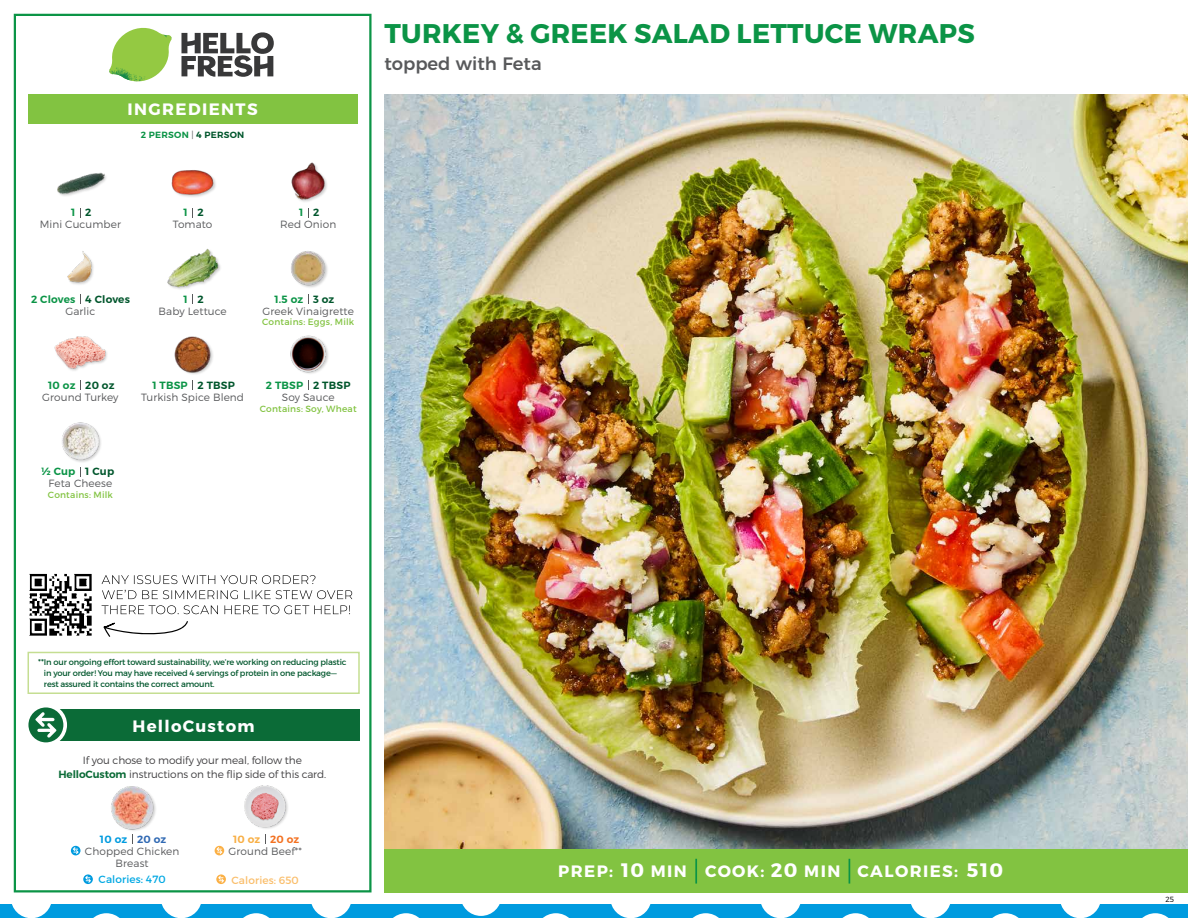
<style>
.page{position:relative;width:1188px;height:918px;background:#fff}
.page>*{position:absolute;margin:0;border:0;box-sizing:border-box;transform-origin:0 0}
.t1{font:700 27px "Montserrat";letter-spacing:.01em;color:#0b9446}
.t2{font:500 18px "Montserrat";color:#58595b}
.t3{font:700 16.5px "Montserrat";letter-spacing:.085em;color:#fff}
.t4{font:300 10.5px/12px "Montserrat";letter-spacing:.01em;color:#58595b;text-align:center}
.t5{font:300 10.5px/13.5px "Montserrat";letter-spacing:-.01em;color:#414042;text-align:center}
.t6{font:600 10.5px "Montserrat";letter-spacing:.02em;color:#0b9446}
.t7{font:600 10.5px "Montserrat";letter-spacing:.02em;color:#00562c}
.t8{font:10.5px "Montserrat";letter-spacing:.01em;color:#00a8e3}
.t9{font:10.5px "Montserrat";letter-spacing:.01em;color:#fabe6b}
.t10{font:600 10.5px "Montserrat";letter-spacing:.02em;color:#009bdf}
.t11{font:600 10.5px "Montserrat";letter-spacing:.02em;color:#f8af45}
.t12{font:9px "Montserrat";letter-spacing:.02em;color:#82c341}
.t13{font:600 9px "Montserrat";letter-spacing:.03em;color:#0b9446}
.t14{font:8.25px/11.2px "Montserrat";letter-spacing:-.02em;color:#00562c}
.t15{font:300 7.5px "Montserrat";color:#000}
.s1{font-weight:300;color:#58595b}
.s2{color:#00562c}
.s3{font-size:8.4px}
.s4{font-weight:600;color:#0b6b37}
.s5{color:#3069b3}
.s6{color:#f37121}
.s7{font-size:19.5px}
</style>
<div class="page">
<div style="left:0;top:904px;width:1188px;height:14px;background:#009bdf"></div>
<div style="left:11px;top:877px;width:41px;height:41px;background:#fff;border-radius:50%"></div>
<svg style="left:93px;top:913px;width:27px;height:5px"></svg>
<div style="left:161px;top:877px;width:41px;height:41px;background:#fff;border-radius:50%"></div>
<svg style="left:243px;top:913px;width:27px;height:5px"></svg>
<div style="left:311px;top:877px;width:41px;height:41px;background:#fff;border-radius:50%"></div>
<div style="left:460px;top:875px;width:42px;height:41px;background:#fff;border-radius:50%"></div>
<svg style="left:393px;top:913px;width:26px;height:5px"></svg>
<svg style="left:543px;top:913px;width:26px;height:5px"></svg>
<div style="left:610px;top:877px;width:41px;height:41px;background:#fff;border-radius:50%"></div>
<svg style="left:692px;top:913px;width:27px;height:5px"></svg>
<div style="left:760px;top:877px;width:41px;height:41px;background:#fff;border-radius:50%"></div>
<svg style="left:842px;top:913px;width:27px;height:5px"></svg>
<div style="left:910px;top:877px;width:41px;height:41px;background:#fff;border-radius:50%"></div>
<svg style="left:992px;top:913px;width:27px;height:5px"></svg>
<div style="left:1060px;top:877px;width:41px;height:41px;background:#fff;border-radius:50%"></div>
<svg style="left:1142px;top:913px;width:27px;height:5px"></svg>
<div style="left:384px;top:849px;width:804px;height:43px;background:#82c341"></div>
<svg style="left:181px;top:32px;width:93px;height:45px"></svg>
<svg style="left:114px;top:28px;width:55px;height:36px"></svg>
<img style="left:143px;top:28px;width:29px;height:24px">
<img style="left:112px;top:48px;width:54px;height:10px">
<img style="left:109px;top:52px;width:55px;height:30px">
<img style="left:142px;top:58px;width:24px;height:23px">
<div style="left:28px;top:94px;width:330px;height:30px;background:#82c341"></div>
<div style="left:14px;top:14px;width:358px;height:878px;border:2px solid #0b9446"></div>
<img style="left:384px;top:94px;width:804px;height:755px">
<img style="left:167px;top:248px;width:54px;height:41px">
<img style="left:291px;top:251px;width:37px;height:37px">
<img style="left:171px;top:170px;width:45px;height:27px">
<img style="left:291px;top:162px;width:36px;height:40px">
<img style="left:67px;top:251px;width:27px;height:34px">
<img style="left:57px;top:172px;width:49px;height:24px">
<img style="left:174px;top:336px;width:39px;height:38px">
<img style="left:290px;top:335px;width:38px;height:39px">
<img style="left:54px;top:336px;width:53px;height:35px">
<img style="left:62px;top:422px;width:39px;height:40px">
<div style="left:28px;top:652px;width:332px;height:42px;border:2px solid #c5de92"></div>
<div style="left:33px;top:709px;width:327px;height:32px;background:#0b6b37"></div>
<div style="left:25px;top:704px;width:42px;height:42px;background:#fff;border-radius:50%"></div>
<div style="left:28px;top:707px;width:35px;height:35px;background:#0a6b37;border-radius:50%"></div>
<svg style="left:35px;top:712px;width:22px;height:26px"></svg>
<div style="left:111px;top:787px;width:46px;height:46px;background:#000;opacity:.2"></div>
<img style="left:111px;top:786px;width:46px;height:43px">
<svg style="left:71px;top:846px;width:9px;height:9px"></svg>
<svg style="left:73px;top:847px;width:6px;height:7px"></svg>
<svg style="left:83px;top:874px;width:10px;height:10px"></svg>
<svg style="left:85px;top:876px;width:6px;height:7px"></svg>
<div style="left:244px;top:786px;width:45px;height:44px;background:#000;opacity:.2"></div>
<img style="left:244px;top:786px;width:43px;height:43px">
<hr style="left:695px;top:859px;width:2px;height:25px;background:#0b9446">
<svg style="left:849px;top:859px;width:1px;height:25px"></svg>
<img style="left:29px;top:573px;width:63px;height:63px">
<svg style="left:103px;top:621px;width:85px;height:16px"></svg>
<svg style="left:102px;top:605px;width:248px;height:9px"></svg>
<svg style="left:102px;top:590px;width:250px;height:9px"></svg>
<svg style="left:102px;top:575px;width:213px;height:9px"></svg>
<svg style="left:215px;top:846px;width:9px;height:9px"></svg>
<svg style="left:216px;top:847px;width:6px;height:7px"></svg>
<svg style="left:216px;top:874px;width:10px;height:10px"></svg>
<svg style="left:218px;top:876px;width:6px;height:7px"></svg>
<p class="t6" style="left:71px;top:206px;width:6px">1</p>
<p class="t7" style="left:85px;top:206px;width:8px">2</p>
<h3 class="t3" style="left:128px;top:99px;width:132px">INGREDIENTS</h3>
<p class="t13" style="left:141px;top:129px;width:105px">2 PERSON <span class="s1">|</span> <span class="s2">4 PERSON</span></p>
<p class="t7" style="left:198px;top:206px;width:8px">2</p>
<p class="t7" style="left:313px;top:206px;width:8px">2</p>
<p class="t6" style="left:184px;top:206px;width:6px">1</p>
<p class="t6" style="left:299px;top:206px;width:6px">1</p>
<p class="t4" style="left:40px;top:218px;width:83px">Mini Cucumber</p>
<p class="t4" style="left:173px;top:218px;width:41px">Tomato</p>
<p class="t4" style="left:280px;top:218px;width:58px">Red Onion</p>
<p class="t6" style="left:31px;top:292px;width:46px">2 Cloves</p>
<p class="t7" style="left:85px;top:292px;width:46px">4 Cloves</p>
<p class="t7" style="left:198px;top:292px;width:8px">2</p>
<p class="t7" style="left:313px;top:292px;width:23px">3 oz</p>
<p class="t6" style="left:184px;top:292px;width:6px">1</p>
<p class="t6" style="left:275px;top:292px;width:30px">1.5 oz</p>
<p class="t4" style="left:65px;top:305px;width:32px">Garlic</p>
<p class="t4" style="left:159px;top:305px;width:70px">Baby Lettuce</p>
<p class="t4" style="left:263px;top:305px;width:93px">Greek Vinaigrette</p>
<p class="t12" style="left:262px;top:317px;width:94px">Contains: Eggs, Milk</p>
<p class="t6" style="left:48px;top:379px;width:29px">10 oz</p>
<p class="t7" style="left:85px;top:379px;width:31px">20 oz</p>
<p class="t7" style="left:198px;top:379px;width:39px">2 TBSP</p>
<p class="t7" style="left:313px;top:379px;width:39px">2 TBSP</p>
<p class="t6" style="left:152px;top:379px;width:37px">1 TBSP</p>
<p class="t6" style="left:266px;top:379px;width:39px">2 TBSP</p>
<p class="t4" style="left:42px;top:391px;width:78px">Ground Turkey</p>
<p class="t4" style="left:141px;top:391px;width:104px">Turkish Spice Blend</p>
<p class="t4" style="left:282px;top:391px;width:54px">Soy Sauce</p>
<p class="t12" style="left:260px;top:403px;width:98px">Contains: Soy, Wheat</p>
<p class="t6" style="left:41px;top:465px;width:36px">½ Cup</p>
<p class="t7" style="left:85px;top:465px;width:31px">1 Cup</p>
<p class="t4" style="left:49px;top:477px;width:65px">Feta Cheese</p>
<p class="t12" style="left:48px;top:490px;width:67px">Contains: Milk</p>
<h1 class="t1" style="left:385px;top:17px;width:592px">TURKEY &amp; GREEK SALAD LETTUCE WRAPS</h1>
<h2 class="t2" style="left:384px;top:49px;width:159px">topped with Feta</h2>
<p class="t14" style="left:44px;top:656px;width:304px;text-indent:-6px"><span class="s3">**</span>In our ongoing effort toward sustainability, we’re working on reducing plastic in your order! You may have received 4 servings of protein in one package— rest assured it contains the correct amount.</p>
<h3 class="t3" style="left:133px;top:716px;width:123px">HelloCustom</h3>
<p class="t5" style="left:58px;top:754px;width:269px">If you chose to modify your meal, follow the<br><span class="s4">HelloCustom</span> instructions on the flip side of this card.</p>
<p class="t10" style="left:100px;top:833px;width:68px">10 oz <span class="s5">20 oz</span></p>
<p class="t4" style="left:85px;top:845px;width:96px">Chopped Chicken<br>Breast</p>
<p class="t8" style="left:99px;top:873px;width:69px">Calories: 470</p>
<p class="t11" style="left:233px;top:833px;width:68px">10 oz <span class="s6">20 oz</span></p>
<p class="t4" style="left:229px;top:845px;width:75px">Ground Beef**</p>
<p class="t9" style="left:232px;top:873px;width:69px">Calories: 650</p>
<h3 class="t3" style="left:558px;top:861px;width:446px">PREP: <span class="s7">10</span> MIN COOK: <span class="s7">20</span> MIN CALORIES: <span class="s7">510</span></h3>
<p class="t15" style="left:1166px;top:895px;width:10px">25</p>
</div>
